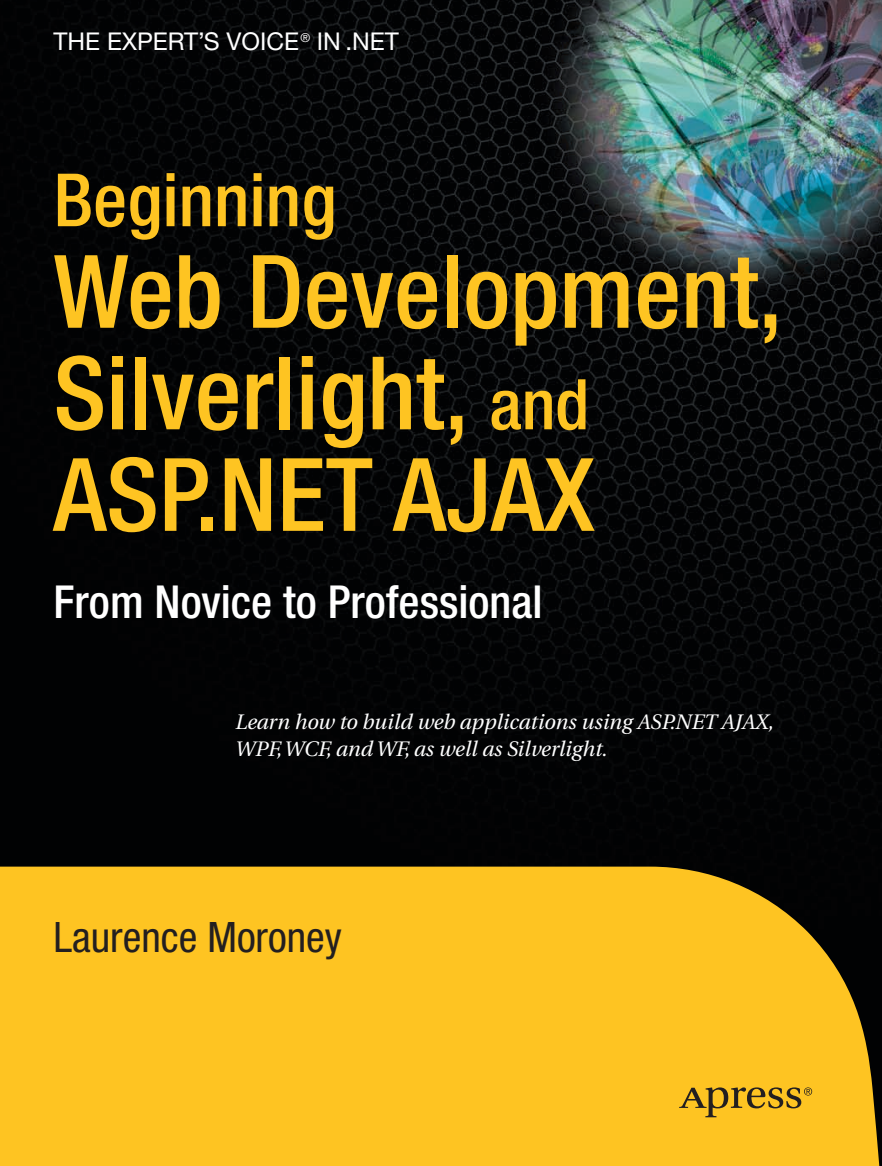
<style>
.page{position:relative;width:882px;height:1166px;background:#fff}
.page>*{position:absolute;margin:0;border:0;box-sizing:border-box;transform-origin:0 0}
.fc_title{font:500 condensed 101.5px/101.5px "Helvetica Neue";color:#fec422}
.fc_title-2{font:500 condensed 73.5px "Helvetica Neue";color:#fec422}
.fc_subtitle{font:500 condensed 45.5px "Helvetica Neue";color:#fff}
.fc_author{font:condensed 42px "Helvetica Neue";color:#231f20}
.fc_eyebrow_text{font:24.5px "Helvetica Neue";color:#fff}
.fc_statement{font:italic 21px/26.2px "Utopia";color:#fff}
.s1{font-size:70px}
</style>
<div class="page">
<img style="left:0;top:0;width:882px;height:866px">
<div style="left:0;top:866px;width:882px;height:300px;background:#fec422"></div>
<svg style="left:679px;top:1087px;width:133px;height:30px;background:#c79a21"></svg>
<p class="fc_eyebrow_text" style="left:54px;top:27px;width:100px">THE EXPER</p>
<p class="fc_eyebrow_text" style="left:184px;top:27px;width:216px">T’S VOICE<sup>®</sup> IN .NET</p>
<p class="fc_title-2" style="left:54px;top:156px;width:284px">Beginning</p>
<p class="fc_title" style="left:54px;top:240px;width:731px">Web Development,<br>Silverlight, <span class="s1">and</span></p>
<p class="fc_title" style="left:54px;top:443px;width:543px">ASP.NET AJAX</p>
<p class="fc_subtitle" style="left:54px;top:575px;width:491px">From Novice to Professional</p>
<p class="fc_statement" style="left:235px;top:709px;width:540px">Learn how to build web applications using ASP.NET AJAX,<br>WPF, WCF, and WF, as well as Silverlight.</p>
<p class="fc_author" style="left:54px;top:913px;width:290px">Laurence Moroney</p>
</div>
